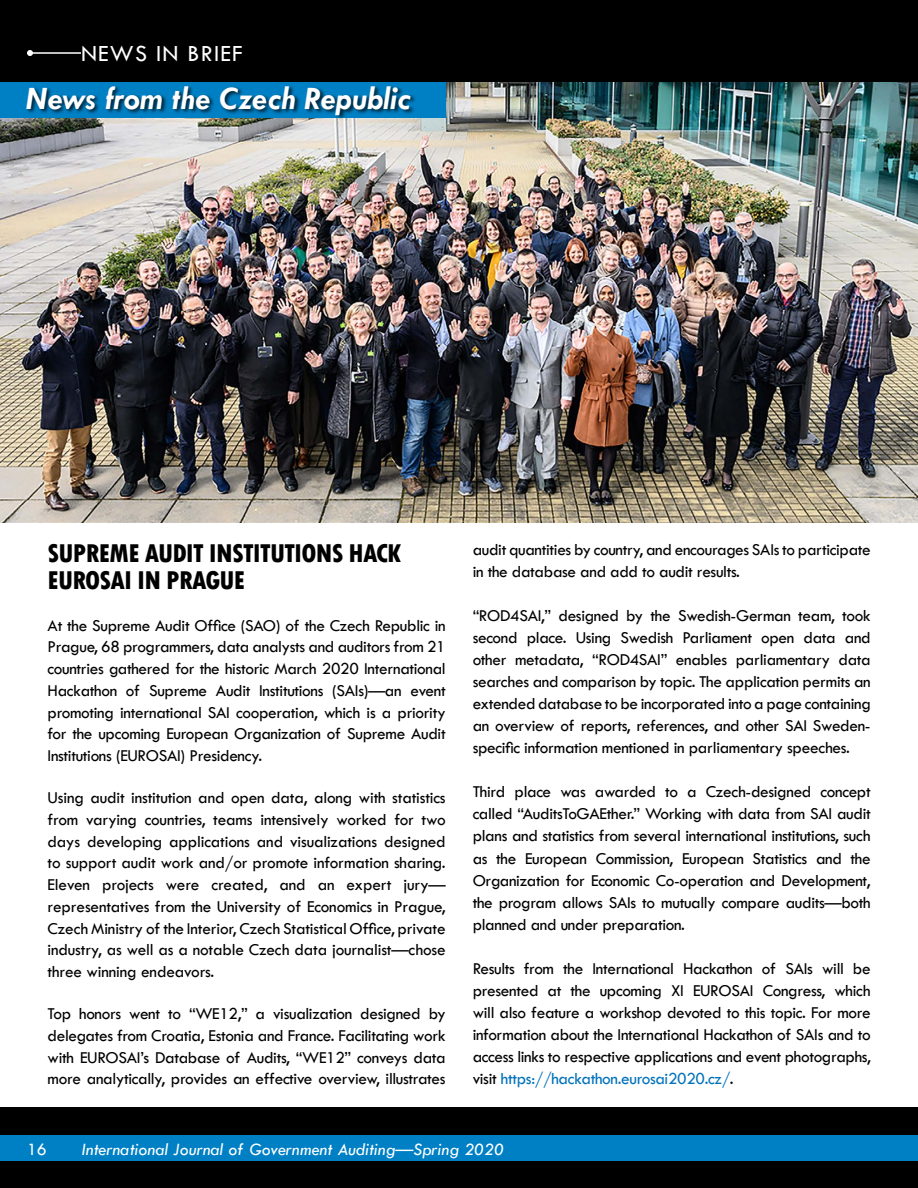
<style>
.page{position:relative;width:918px;height:1188px;background:#fff}
.page>*{position:absolute;margin:0;border:0;box-sizing:border-box;transform-origin:0 0}
.t1{font:italic 700 33px "Tw Cen";color:#fff}
.t2{font:800 condensed 27px/27px "Tw Cen";letter-spacing:-.03em;color:#000}
.t3{font:24px "Tw Cen";letter-spacing:.05em;color:#fff}
.t4{font:italic 18px "Tw Cen";color:#fff}
.t5{font:18px "Tw Cen";color:#fff}
.t6{font:17.25px/22.2px "Tw Cen";letter-spacing:-.02em;color:#000;text-align:justify}
.s1{color:#0072bc}
</style>
<div class="page">
<img style="left:1px;top:81px;width:917px;height:442px">
<div style="left:0;top:81px;width:446px;height:37px;background:#0080c4"></div>
<div style="left:25px;top:85px;width:391px;height:35px;background:#000;opacity:.75"></div>
<div style="left:0;top:1107px;width:918px;height:81px;background:#000"></div>
<div style="left:0;top:1135px;width:918px;height:26px;background:#0080c4"></div>
<div style="left:0;top:0;width:918px;height:81px;background:#000"></div>
<hr style="left:30px;top:52px;width:51px;height:2px;background:#fff">
<svg style="left:27px;top:50px;width:6px;height:6px"></svg>
<p class="t3" style="left:81px;top:39px;width:163px">NEWS IN BRIEF</p>
<p class="t1" style="left:26px;top:79px;width:386px">News from the Czech Republic</p>
<p class="t2" style="left:48px;top:539px;width:355px">SUPREME AUDIT INSTITUTIONS HACK<br>EUROSAI IN PRAGUE</p>
<p class="t6" style="left:48px;top:614px;width:400px;line-height:21.8px">At the Supreme Audit Office (SAO) of the Czech Republic in Prague, 68 programmers, data analysts and auditors from 21 countries gathered for the historic March 2020 International Hackathon of Supreme Audit Institutions (SAIs)—an event promoting international SAI cooperation, which is a priority for the upcoming European Organization of Supreme Audit Institutions (EUROSAI) Presidency.</p>
<p class="t6" style="left:48px;top:787px;width:400px;line-height:21.8px">Using audit institution and open data, along with statistics from varying countries, teams intensively worked for two days developing applications and visualizations designed to support audit work and/or promote information sharing.<br>Eleven projects were created, and an expert jury— representatives from the University of Economics in Prague, Czech Ministry of the Interior, Czech Statistical Office, private industry, as well as a notable Czech data journalist—chose three winning endeavors.</p>
<p class="t6" style="left:48px;top:1003px;width:400px;line-height:21.8px">Top honors went to “WE12,” a visualization designed by delegates from Croatia, Estonia and France. Facilitating work with EUROSAI’s Database of Audits, “WE12” conveys data more analytically, provides an effective overview, illustrates</p>
<p class="t6" style="left:473px;top:538px;width:400px">audit quantities by country, and encourages SAIs to participate in the database and add to audit results.</p>
<p class="t6" style="left:473px;top:604px;width:400px">“ROD4SAI,” designed by the Swedish-German team, took second place. Using Swedish Parliament open data and other metadata, “ROD4SAI” enables parliamentary data searches and comparison by topic. The application permits an extended database to be incorporated into a page containing an overview of reports, references, and other SAI Sweden&shy;specific information mentioned in parliamentary speeches.</p>
<p class="t6" style="left:473px;top:781px;width:400px">Third place was awarded to a Czech-designed concept called “AuditsToGAEther.” Working with data from SAI audit plans and statistics from several international institutions, such as the European Commission, European Statistics and the Organization for Economic Co-operation and Development, the program allows SAIs to mutually compare audits—both planned and under preparation.</p>
<p class="t6" style="left:473px;top:957px;width:400px">Results from the International Hackathon of SAIs will be presented at the upcoming XI EUROSAI Congress, which will also feature a workshop devoted to this topic. For more information about the International Hackathon of SAIs and to access links to respective applications and event photographs, visit <span class="s1">https://hackathon.eurosai2020.cz/</span>.</p>
<p class="t5" style="left:27px;top:1139px;width:21px">16</p>
<p class="t4" style="left:81px;top:1139px;width:425px">International Journal of Government Auditing—Spring 2020</p>
</div>
